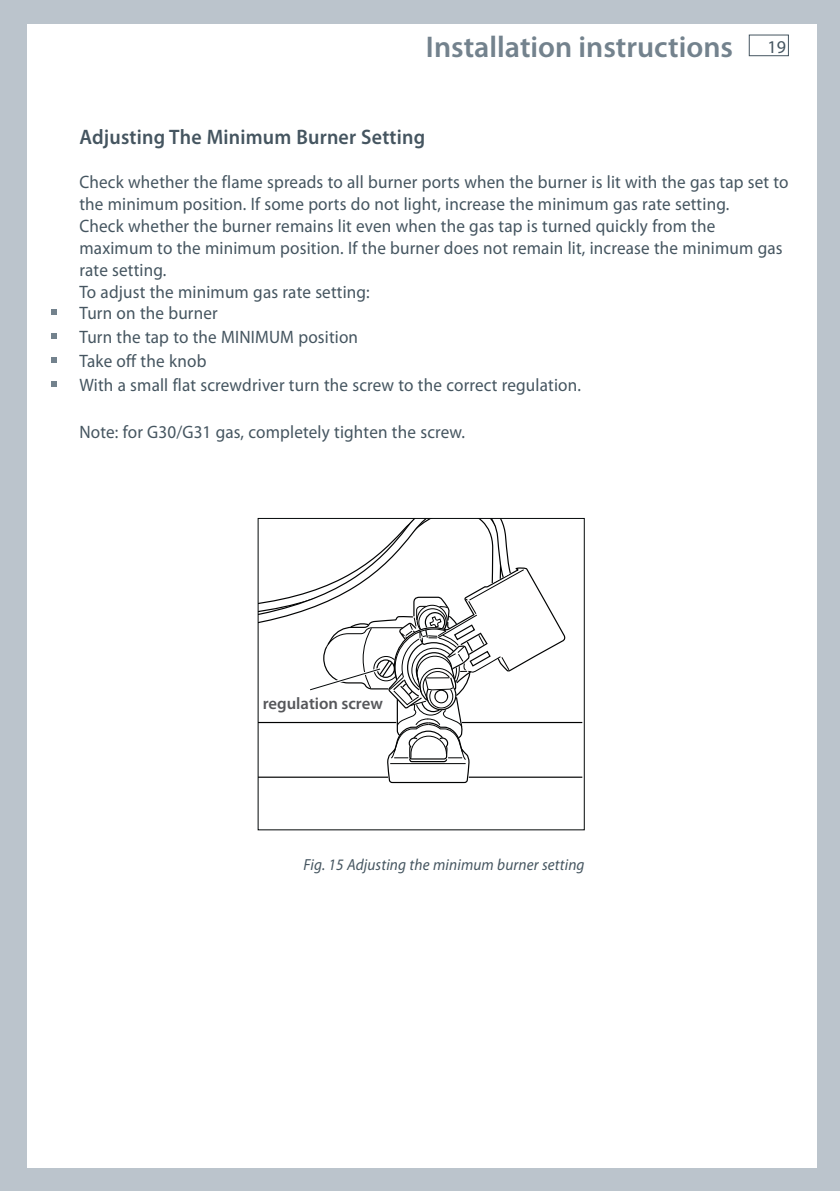
<style>
.page{position:relative;width:840px;height:1191px;background:#fff}
.page>*{position:absolute;margin:0;border:0;box-sizing:border-box;transform-origin:0 0}
.t1{font:600 30px "Myriad Pro";color:#73828d}
.t2{font:600 21px "Myriad Pro";letter-spacing:.01em;color:#455560;scale:.95 1}
.t3{font:18px/21.8px "Myriad Pro";letter-spacing:.01em;color:#455560;scale:.95 1}
.t4{font:600 16.6px "Myriad Pro";color:#56575a}
.t5{font:italic 16px "Myriad Pro";letter-spacing:.01em;color:#455560;scale:.95 1}
.s1{font-weight:400;font-size:18px;color:#455560}
</style>
<div class="page">
<div style="left:748px;top:35px;width:40px;height:21px;border:1px solid #455560"></div>
<div style="left:816px;top:0;width:23px;height:1191px;background:#bbc4cc"></div>
<div style="left:0;top:0;width:839px;height:23px;background:#bbc4cc"></div>
<div style="left:0;top:1168px;width:839px;height:23px;background:#bbc4cc"></div>
<div style="left:0;top:0;width:27px;height:1191px;background:#bbc4cc"></div>
<svg style="left:51px;top:309px;width:6px;height:6px"></svg>
<svg style="left:51px;top:333px;width:6px;height:6px"></svg>
<svg style="left:51px;top:357px;width:6px;height:6px"></svg>
<svg style="left:51px;top:381px;width:6px;height:6px"></svg>
<hr style="left:468px;top:776px;width:114px;height:2px;background:#010202">
<hr style="left:461px;top:722px;width:121px;height:1px;background:#010202">
<svg style="left:258px;top:518px;width:308px;height:265px"></svg>
<h1 class="t1" style="left:425px;top:35px;width:361px">Installation instructions <span class="s1">19</span></h1>
<p class="t2" style="left:79px;top:129px;width:365px">Adjusting The Minimum Burner Setting</p>
<p class="t3" style="left:79px;top:173px;width:747px">Check whether the flame spreads to all burner ports when the burner is lit with the gas tap set to the minimum position. If some ports do not light, increase the minimum gas rate setting.<br>Check whether the burner remains lit even when the gas tap is turned quickly from the maximum to the minimum position. If the burner does not remain lit, increase the minimum gas rate setting.<br>To adjust the minimum gas rate setting:<br>Turn on the burner</p>
<p class="t3" style="left:79px;top:327px;width:529px;line-height:24px">Turn the tap to the MINIMUM position<br>Take off the knob<br>With a small flat screwdriver turn the screw to the correct regulation.</p>
<p class="t3" style="left:79px;top:423px;width:407px">Note: for G30/G31 gas, completely tighten the screw.</p>
<p class="t4" style="left:262px;top:697px;width:122px">regulation screw</p>
<p class="t5" style="left:303px;top:858px;width:297px">Fig. 15 Adjusting the minimum burner setting</p>
</div>
